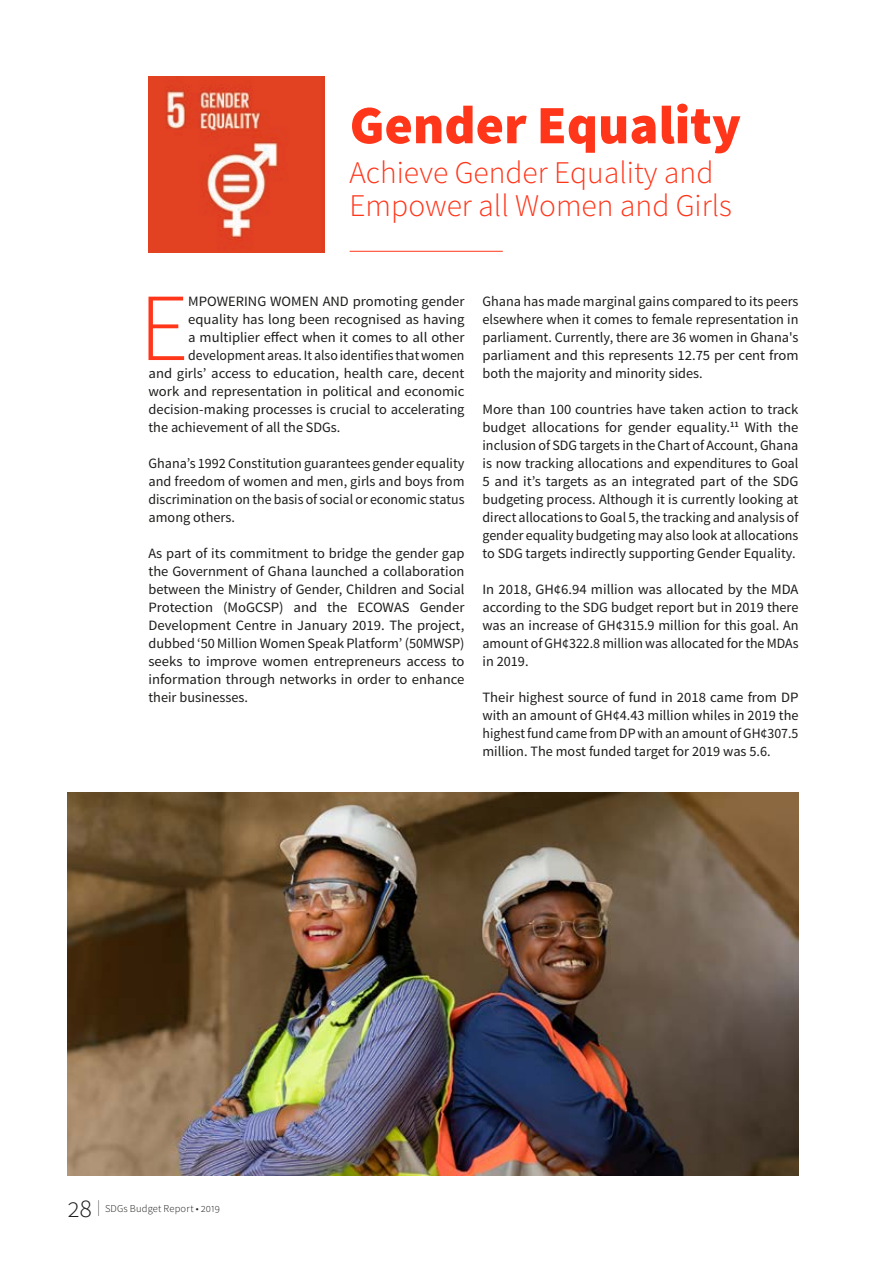
<style>
.page{position:relative;width:893px;height:1263px;background:#fff}
.page>*{position:absolute;margin:0;border:0;box-sizing:border-box;transform-origin:0 0}
.t1{font:300 96.15px "Source Sans Pro";color:#ff361a}
.t2{font:900 54px "Source Sans Pro";color:#ff361a}
.t3{font:300 31.5px/33px "Source Sans Pro";color:#ff361a}
.t4{font:14.25px/18px "Source Sans Pro";color:#1c1c1a;text-align:justify}
.t5{font:300 10.5px "Source Sans Pro";letter-spacing:.015em;color:#1c1c1a}
.s1{font-size:25.5px}
.s2{font-size:15.75px}
</style>
<div class="page">
<img style="left:148px;top:76px;width:176px;height:176px">
<hr style="left:350px;top:251px;width:153px;height:1px;background:#ff361a">
<img style="left:68px;top:792px;width:730px;height:383px">
<h2 class="t2" style="left:350px;top:90px;width:393px">Gender Equality</h2>
<h3 class="t3" style="left:350px;top:156px;width:384px">Achieve Gender Equality and<br>Empower all Women and Girls</h3>
<h1 class="t1" style="left:139px;top:270px;width:50px">E</h1>
<p class="t4" style="left:188px;top:293px;width:278px">MPOWERING WOMEN AND promoting gender</p>
<p class="t4" style="left:188px;top:311px;width:278px">equality has long been recognised as having</p>
<p class="t4" style="left:188px;top:329px;width:278px">a multiplier effect when it comes to all other</p>
<p class="t4" style="left:188px;top:347px;width:278px">development areas. It also identifies that women</p>
<p class="t4" style="left:148px;top:365px;width:317px">and girls’ access to education, health care, decent</p>
<p class="t4" style="left:148px;top:383px;width:317px">work and representation in political and economic</p>
<p class="t4" style="left:148px;top:401px;width:317px">decision-making processes is crucial to accelerating</p>
<p class="t4" style="left:148px;top:419px;width:193px">the achievement of all the SDGs.</p>
<p class="t4" style="left:148px;top:455px;width:317px">Ghana’s 1992 Constitution guarantees gender equality and freedom of women and men, girls and boys from discrimination on the basis of social or economic status among others.</p>
<p class="t4" style="left:148px;top:545px;width:317px">As part of its commitment to bridge the gender gap the Government of Ghana launched a collaboration between the Ministry of Gender, Children and Social Protection (MoGCSP) and the ECOWAS Gender Development Centre in January 2019. The project, dubbed ‘50 Million Women Speak Platform’ (50MWSP) seeks to improve women entrepreneurs access to information through networks in order to enhance their businesses.</p>
<p class="t4" style="left:482px;top:293px;width:317px">Ghana has made marginal gains compared to its peers elsewhere when it comes to female representation in parliament. Currently, there are 36 women in Ghana's parliament and this represents 12.75 per cent from both the majority and minority sides.</p>
<p class="t4" style="left:482px;top:401px;width:317px">More than 100 countries have taken action to track budget allocations for gender equality.<sup>11</sup> With the inclusion of SDG targets in the Chart of Account, Ghana is now tracking allocations and expenditures to Goal 5 and it’s targets as an integrated part of the SDG budgeting process. Although it is currently looking at direct allocations to Goal 5, the tracking and analysis of gender equality budgeting may also look at allocations to SDG targets indirectly supporting Gender Equality.</p>
<p class="t4" style="left:482px;top:581px;width:318px">In 2018, GH¢6.94 million was allocated by the MDA according to the SDG budget report but in 2019 there was an increase of GH¢315.9 million for this goal. An amount of GH¢322.8 million was allocated for the MDAs in 2019.</p>
<p class="t4" style="left:482px;top:689px;width:318px">Their highest source of fund in 2018 came from DP with an amount of GH¢4.43 million whiles in 2019 the highest fund came from DP with an amount of GH¢307.5 million. The most funded target for 2019 was 5.6.</p>
<p class="t5" style="left:68px;top:1202px;width:154px"><span class="s1">28</span> <span class="s2">|</span> SDGs Budget Report • 2019</p>
</div>
